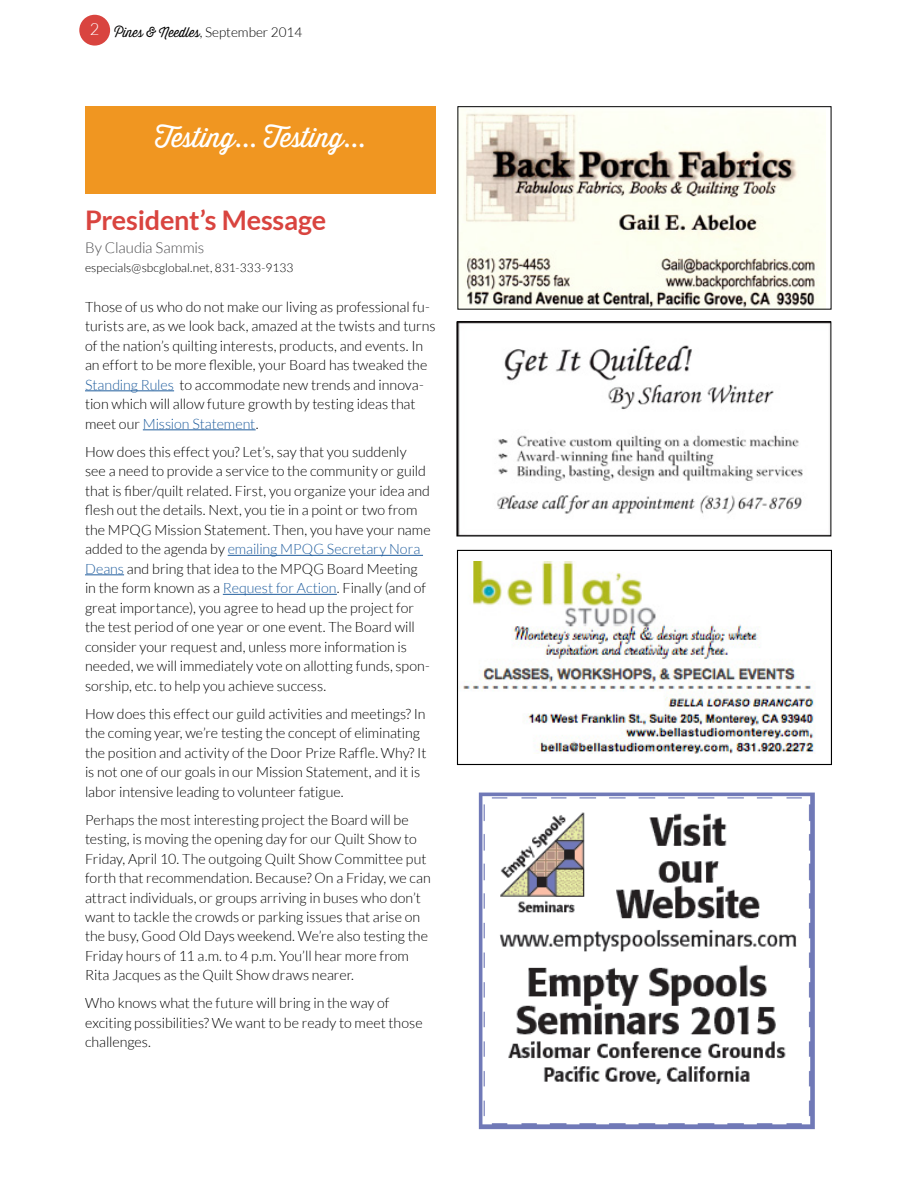
<style>
.page{position:relative;width:918px;height:1188px;background:#fff}
.page>*{position:absolute;margin:0;border:0;box-sizing:border-box;transform-origin:0 0}
.t1{font:27px "Thirsty Script";color:#fff}
.t2{font:700 27px "Lato";letter-spacing:-.01em;color:#d9443f}
.t3{font:300 15px "Lato";letter-spacing:-.005em;color:#4d4d4f}
.t4{font:300 14.25px/19.5px "Lato";color:#000}
.t5{font:300 13.5px "Lato";color:#000}
.t6{font:300 12px "Lato";letter-spacing:.005em;color:#000}
.s1{font-family:"Thirsty Script"}
.s2{color:#215e9e}
</style>
<div class="page">
<div style="left:79px;top:15px;width:31px;height:31px;background:#d9443f;border-radius:50%"></div>
<img style="left:460px;top:109px;width:366px;height:199px">
<div style="left:458px;top:106px;width:373px;height:204px;border:1px solid #000"></div>
<hr style="left:85px;top:391px;width:89px;height:1px;background:#215e9e">
<hr style="left:143px;top:430px;width:113px;height:1px;background:#215e9e">
<hr style="left:228px;top:555px;width:195px;height:1px;background:#215e9e">
<hr style="left:85px;top:575px;width:39px;height:1px;background:#215e9e">
<hr style="left:223px;top:594px;width:114px;height:1px;background:#215e9e">
<img style="left:459px;top:324px;width:344px;height:210px">
<div style="left:457px;top:322px;width:374px;height:214px;border:1px solid #000"></div>
<img style="left:463px;top:561px;width:352px;height:193px">
<div style="left:457px;top:550px;width:375px;height:215px;border:1px solid #000"></div>
<img style="left:478px;top:792px;width:337px;height:338px">
<div style="left:85px;top:106px;width:351px;height:88px;background:#f09621"></div>
<p class="t5" style="left:90px;top:25px;width:214px"><sup>2</sup> <span class="s1">Pines &amp; Needles</span>, September 2014</p>
<h1 class="t1" style="left:155px;top:118px;width:212px">Testing... Testing...</h1>
<h1 class="t2" style="left:85px;top:205px;width:243px">President’s Message</h1>
<p class="t3" style="left:85px;top:239px;width:121px">By Claudia Sammis</p>
<p class="t6" style="left:85px;top:261px;width:210px">especials@sbcglobal.net, 831-333-9133</p>
<p class="t4" style="left:85px;top:297px;width:352px">Those of us who do not make our living as professional fu&shy;turists are, as we look back, amazed at the twists and turns of the nation’s quilting interests, products, and events. In an effort to be more flexible, your Board has tweaked the <span class="s2">Standing Rules</span> to accommodate new trends and innova&shy;tion which will allow future growth by testing ideas that meet our <span class="s2">Mission Statement</span>.</p>
<p class="t4" style="left:85px;top:442px;width:347px">How does this effect you? Let’s, say that you suddenly see a need to provide a service to the community or guild that is fiber/quilt related. First, you organize your idea and flesh out the details. Next, you tie in a point or two from the MPQG Mission Statement. Then, you have your name added to the agenda by <span class="s2">emailing MPQG Secretary Nora Deans</span> and bring that idea to the MPQG Board Meeting in the form known as a <span class="s2">Request for Action</span>. Finally (and of great importance), you agree to head up the project for the test period of one year or one event. The Board will consider your request and, unless more information is needed, we will immediately vote on allotting funds, spon&shy;sorship, etc. to help you achieve success.</p>
<p class="t4" style="left:85px;top:704px;width:343px">How does this effect our guild activities and meetings? In the coming year, we’re testing the concept of eliminating the position and activity of the Door Prize Raffle. Why? It is not one of our goals in our Mission Statement, and it is labor intensive leading to volunteer fatigue.</p>
<p class="t4" style="left:85px;top:810px;width:347px">Perhaps the most interesting project the Board will be testing, is moving the opening day for our Quilt Show to Friday, April 10. The outgoing Quilt Show Committee put forth that recommendation. Because? On a Friday, we can attract individuals, or groups arriving in buses who don’t want to tackle the crowds or parking issues that arise on the busy, Good Old Days weekend. We’re also testing the Friday hours of 11 a.m. to 4 p.m. You’ll hear more from Rita Jacques as the Quilt Show draws nearer.</p>
<p class="t4" style="left:85px;top:994px;width:339px">Who knows what the future will bring in the way of exciting possibilities? We want to be ready to meet those challenges.</p>
</div>
